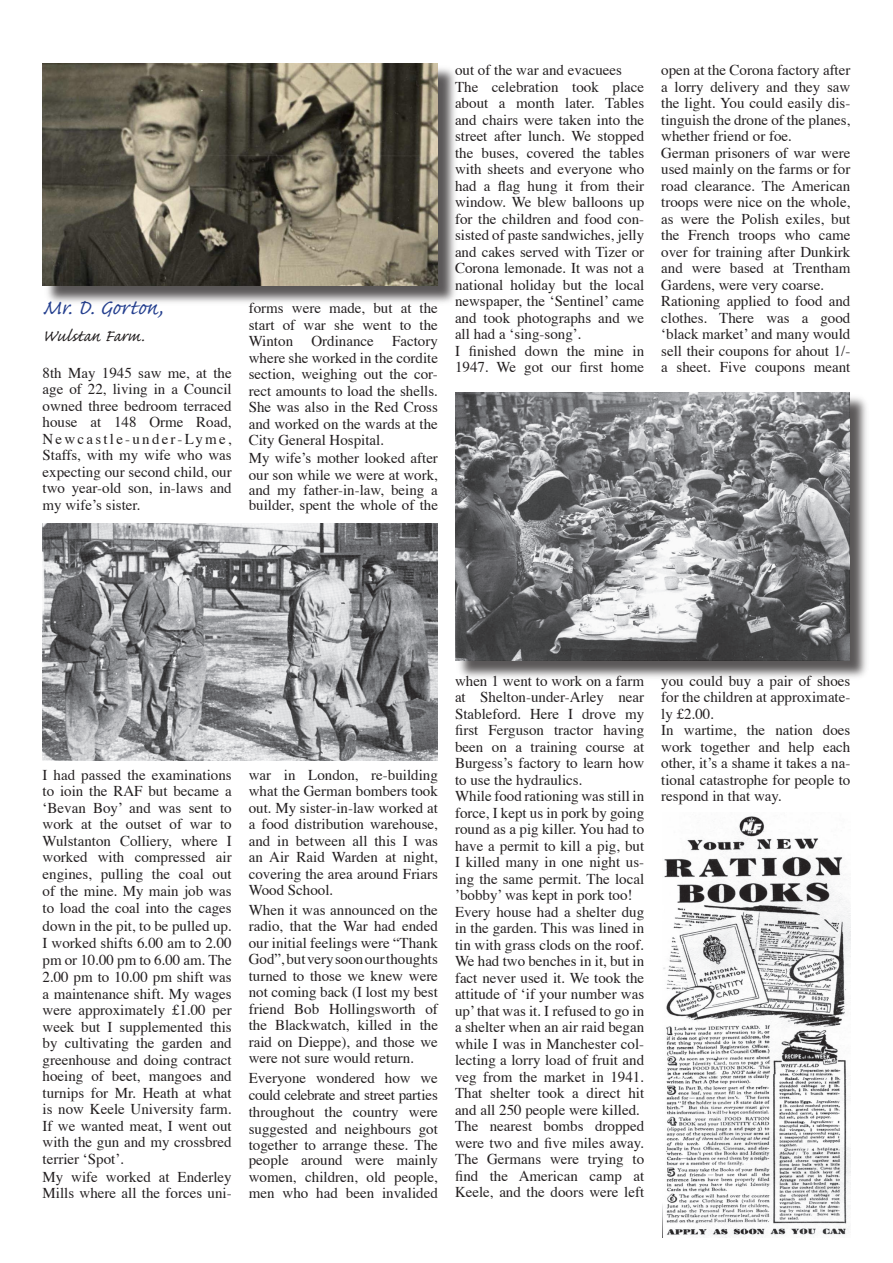
<style>
.page{position:relative;width:893px;height:1263px;background:#fff}
.page>*{position:absolute;margin:0;border:0;box-sizing:border-box;transform-origin:0 0}
.t1{font:27px "Caflisch Script Pro";letter-spacing:.015em;color:#25408f}
.t2{font:21px "Caflisch Script Pro";letter-spacing:.005em;color:#231f20}
.t3{font:15px/16.5px "Times";color:#231f20}
</style>
<div class="page">
<div style="left:43px;top:65px;width:415px;height:241px;background:#231f20;opacity:.75"></div>
<img style="left:43px;top:64px;width:395px;height:222px">
<img style="left:43px;top:523px;width:395px;height:237px">
<div style="left:456px;top:393px;width:414px;height:288px;background:#231f20;opacity:.75"></div>
<img style="left:455px;top:392px;width:394px;height:268px">
<img style="left:663px;top:816px;width:187px;height:420px">
<h1 class="t1" style="left:43px;top:293px;width:122px">Mr. D. Gorton,</h1>
<h2 class="t2" style="left:43px;top:325px;width:103px">Wulstan Farm.</h2>
<p class="t3" style="left:43px;top:363px;width:191px;text-align:justify">8th May 1945 saw me, at the age of 22, living in a Council owned three bedroom terraced house at 148 Orme Road, Newcastle-under-Lyme, Staffs, with my wife who was expecting our second child, our two year-old son, in-laws and my wife’s sister.</p>
<p class="t3" style="left:249px;top:299px;width:191px;text-align:justify">forms were made, but at the start of war she went to the Winton Ordinance Factory where she worked in the cordite section, weighing out the cor&shy;rect amounts to load the shells.<br>She was also in the Red Cross and worked on the wards at the City General Hospital.</p>
<p class="t3" style="left:249px;top:449px;width:191px">My wife’s mother looked after our son while we were at work,</p>
<p class="t3" style="left:249px;top:481px;width:191px;line-height:15px">and my father-in-law, being a builder, spent the whole of the</p>
<p class="t3" style="left:455px;top:60px;width:191px">out of the war and evacuees<br>The celebration took place about a month later. Tables and chairs were taken into the street after lunch. We stopped the buses, covered the tables with sheets and everyone who had a flag hung it from their window. We blew balloons up for the children and food con&shy;sisted of paste sandwiches, jelly and cakes served with Tizer or<br>Corona lemonade. It was not a national holiday but the local newspaper, the ‘Sentinel’ came and took photographs and we all had a ‘sing-song’.<br>I finished down the mine in<br>1947. We got our first home</p>
<p class="t3" style="left:661px;top:60px;width:191px">open at the Corona factory after a lorry delivery and they saw the light. You could easily dis&shy;tinguish the drone of the planes, whether friend or foe.<br>German prisoners of war were used mainly on the farms or for road clearance. The American troops were nice on the whole, as were the Polish exiles, but the French troops who came over for training after Dunkirk and were based at Trentham<br>Gardens, were very coarse.<br>Rationing applied to food and clothes. There was a good ‘black market’ and many would sell their coupons for ahout 1/- a sheet. Five coupons meant</p>
<p class="t3" style="left:43px;top:765px;width:191px;text-align:justify">I had passed the examinations to ioin the RAF but became a ‘Bevan Boy’ and was sent to work at the outset of war to Wulstanton Colliery, where I worked with compressed air engines, pulling the coal out of the mine. My main job was to load the coal into the cages down in the pit, to be pulled up.<br>I worked shifts 6.00 am to 2.00 pm or 10.00 pm to 6.00 am. The 2.00 pm to 10.00 pm shift was a maintenance shift. My wages were approximately £1.00 per week but I supplemented this by cultivating the garden and greenhouse and doing contract hoeing of beet, mangoes and turnips for Mr. Heath at what is now Keele University farm.<br>If we wanted meat, I went out with the gun and my crossbred terrier ‘Spot’.</p>
<p class="t3" style="left:43px;top:1167px;width:191px">My wife worked at Enderley<br>Mills where all the forces uni-</p>
<p class="t3" style="left:249px;top:765px;width:191px;text-align:justify">war in London, re-building what the German bombers took out. My sister-in-law worked at a food distribution warehouse, and in between all this I was an Air Raid Warden at night, covering the area around Friars Wood School.</p>
<p class="t3" style="left:249px;top:900px;width:191px;text-align:justify">When it was announced on the radio, that the War had ended our initial feelings were “Thank God”, but very soon our thoughts turned to those we knew were not coming back (I lost my best friend Bob Hollingsworth of the Blackwatch, killed in the raid on Dieppe), and those we were not sure would return.</p>
<p class="t3" style="left:249px;top:1068px;width:191px;text-align:justify">Everyone wondered how we could celebrate and street parties throughout the country were suggested and neighbours got together to arrange these. The people around were mainly women, children, old people, men who had been invalided</p>
<p class="t3" style="left:455px;top:671px;width:191px">when 1 went to work on a farm at Shelton-under-Arley near<br>Stableford. Here I drove my first Ferguson tractor having been on a training course at<br>Burgess’s factory to learn how to use the hydraulics.<br>While food rationing was still in force, I kept us in pork by going round as a pig killer. You had to have a permit to kill a pig, but<br>I killed many in one night us&shy;ing the same permit. The local ’bobby’ was kept in pork too!<br>Every house had a shelter dug in the garden. This was lined in tin with grass clods on the roof.<br>We had two benches in it, but in fact never used it. We took the attitude of ‘if your number was up’ that was it. I refused to go in a shelter when an air raid began while I was in Manchester col&shy;lecting a lorry load of fruit and veg from the market in 1941.<br>That shelter took a direct hit and all 250 people were killed.<br>The nearest bombs dropped were two and five miles away.<br>The Germans were trying to find the American camp at<br>Keele, and the doors were left</p>
<p class="t3" style="left:661px;top:671px;width:191px">you could buy a pair of shoes for the children at approximate&shy;ly £2.00.<br>In wartime, the nation does work together and help each other, it’s a shame it takes a na&shy;tional catastrophe for people to respond in that way.</p>
</div>
